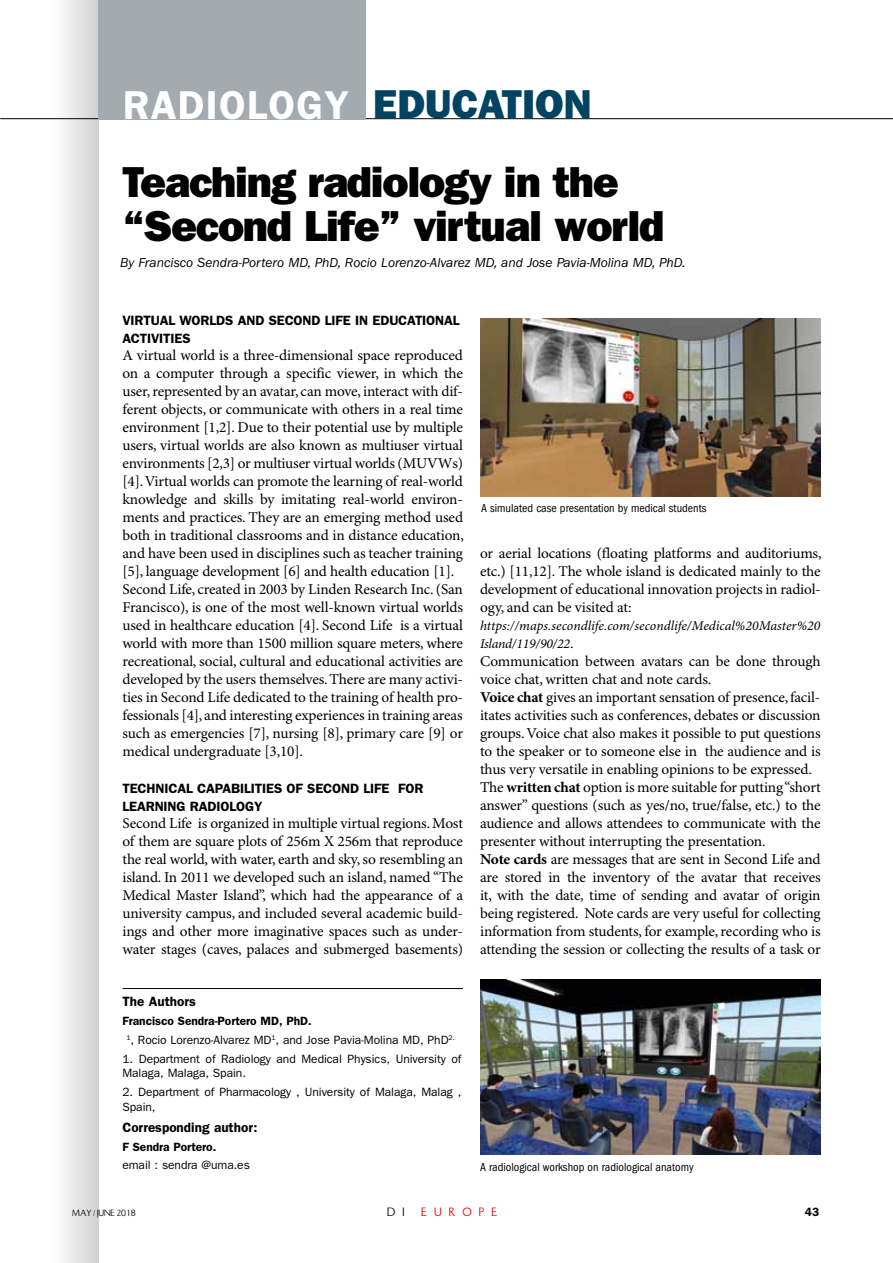
<style>
.page{position:relative;width:893px;height:1263px;background:#fff}
.page>*{position:absolute;margin:0;border:0;box-sizing:border-box;transform-origin:0 0}
.t1{font:43.5px/43.5px "ITC Franklin Gothic Std Hvy";letter-spacing:-.03em;color:#000}
.t2{font:40.5px "ITC Franklin Gothic Std Hvy";color:#004462}
.t3{font:600 40.5px "ITC Franklin Gothic Std";color:#fff}
.t4{font:15px/18px "Minion Pro";letter-spacing:-.01em;color:#000}
.t5{font:600 13.5px/18px "ITC Franklin Gothic Std";letter-spacing:-.01em;color:#000}
.t6{font:italic 13.5px "ITC Franklin Gothic Std";color:#000}
.t7{font:italic 13.5px/18px "Minion Pro";color:#000}
.t8{font:12px/14.4px "ITC Franklin Gothic Std";letter-spacing:-.005em;color:#000}
.t9{font:condensed 12px "ITC Franklin Gothic Std";color:#000}
.t10{font:600 12px "ITC Franklin Gothic Std";letter-spacing:-.005em;color:#000}
.t11{font:12px "OPTI Susan";letter-spacing:.6em;color:#e3000f}
.t12{font:12px "OPTI Susan";color:#000}
.t13{font:9px "OPTI Susan";color:#000}
.s1{font-family:"ITC Franklin Gothic Std";font-weight:600;color:#fff}
.s2{font-weight:600}
.s3{font-style:normal;font-size:15px}
.s4{font-weight:700}
</style>
<div class="page">
<div style="left:53px;top:0;width:45px;height:1263px;background:linear-gradient(to right,#fff,#d1d2d2)"></div>
<hr style="left:0;top:118px;width:893px;height:1px;background:#000">
<div style="left:98px;top:0;width:268px;height:119px;background:#a3abb1"></div>
<hr style="left:122px;top:988px;width:341px;height:1px;background:#000">
<img style="left:480px;top:319px;width:341px;height:177px">
<img style="left:480px;top:979px;width:341px;height:175px">
<h2 class="t3" style="left:123px;top:81px;width:27px">RAD</h2>
<h2 class="t2" style="left:206px;top:80px;width:319px"><span class="s1">IOLOGY</span> Education</h2>
<h1 class="t1" style="left:122px;top:161px;width:544px">Teaching radiology in the “Second Life” virtual world</h1>
<p class="t6" style="left:120px;top:255px;width:567px">By Francisco Sendra-Portero MD, PhD, Rocio Lorenzo-Alvarez MD, and Jose Pavia-Molina MD, PhD.</p>
<p class="t5" style="left:122px;top:311px;width:96px">VIRTUAL WORLDS</p>
<p class="t5" style="left:238px;top:311px;width:216px">AND SECOND LIFE IN EDUCATIONAL</p>
<p class="t5" style="left:122px;top:329px;width:68px">ACTIVITIES</p>
<p class="t4" style="left:122px;top:347px;width:343px">A virtual world is a three-dimensional space reproduced on a computer through a specific viewer, in which the user, represented by an avatar, can move, interact with dif&shy;ferent objects, or communicate with others in a real time environment [1,2]. Due to their potential use by multiple users, virtual worlds are also known as multiuser virtual environments [2,3] or multiuser virtual worlds (MUVWs) [4]. Virtual worlds can promote the learning of real-world knowledge and skills by imitating real-world environ&shy;ments and practices. They are an emerging method used both in traditional classrooms and in distance education, and have been used in disciplines such as teacher training [5], language development [6] and health education [1].<br>Second Life, created in 2003 by Linden Research Inc. (San Francisco), is one of the most well-known virtual worlds used in healthcare education [4]. Second Life is a virtual world with more than 1500 million square meters, where recreational, social, cultural and educational activities are developed by the users themselves. There are many activi&shy;ties in Second Life dedicated to the training of health pro&shy;fessionals [4], and interesting experiences in training areas such as emergencies [7], nursing [8], primary care [9] or medical undergraduate [3,10].</p>
<p class="t5" style="left:122px;top:779px;width:94px">TECHNICAL CAPAB</p>
<p class="t5" style="left:122px;top:779px;width:303px;text-indent:118px">ILITIES OF SECOND LIFE FOR<br>LEARNING RADIOLOGY</p>
<p class="t4" style="left:122px;top:815px;width:342px;text-align:justify">Second Life is organized in multiple virtual regions. Most of them are square plots of 256m X 256m that reproduce the real world, with water, earth and sky, so resembling an island. In 2011 we developed such an island, named “The Medical Master Island”, which had the appearance of a university campus, and included several academic build&shy;ings and other more imaginative spaces such as under&shy;water stages (caves, palaces and submerged basements)</p>
<p class="t5" style="left:122px;top:992px;width:75px">THE AUTHORS</p>
<p class="t8" style="left:126px;top:1012px;width:330px;line-height:18.9px;text-indent:-4px"><span class="s2">FRANCISCO SENDRA-PORTERO MD, PHD.<br></span><sup>1</sup>, Rocio Lorenzo-Alvarez MD <sup>1</sup>, and Jose Pavia-Molina MD, PhD<sup>2.</sup></p>
<p class="t8" style="left:122px;top:1052px;width:341px">1. Department of Radiology and Medical Physics, University of<br>Malaga, Malaga, Spain.</p>
<p class="t8" style="left:122px;top:1085px;width:341px">2. Department of Pharmacology , University of Malaga, Malag ,<br>Spain,</p>
<p class="t5" style="left:122px;top:1119px;width:137px">CORRESPONDING AUTHOR:</p>
<p class="t10" style="left:122px;top:1139px;width:95px">F SENDRA PORTERO.</p>
<p class="t8" style="left:122px;top:1158px;width:129px">email : sendra @uma.es</p>
<p class="t9" style="left:481px;top:501px;width:227px">A simulated case presentation by medical students</p>
<p class="t4" style="left:480px;top:545px;width:343px;text-align:justify">or aerial locations (floating platforms and auditoriums, etc.) [11,12]. The whole island is dedicated mainly to the development of educational innovation projects in radiol&shy;ogy, and can be visited at:</p>
<p class="t7" style="left:480px;top:617px;width:342px">https://maps.secondlife.com/secondlife/Medical%20Master%20<br>Island/119/90/22<span class="s3">.</span></p>
<p class="t4" style="left:480px;top:653px;width:342px">Communication between avatars can be done through voice chat, written chat and note cards.<br><span class="s4">Voice chat</span> gives an important sensation of presence, facil&shy;itates activities such as conferences, debates or discussion groups. Voice chat also makes it possible to put questions to the speaker or to someone else in the audience and is thus very versatile in enabling opinions to be expressed.<br>The <span class="s4">written chat</span> option is more suitable for putting “short answer” questions (such as yes/no, true/false, etc.) to the audience and allows attendees to communicate with the presenter without interrupting the presentation.<br><span class="s4">Note cards</span> are messages that are sent in Second Life and are stored in the inventory of the avatar that receives it, with the date, time of sending and avatar of origin being registered. Note cards are very useful for collecting information from students, for example, recording who is attending the session or collecting the results of a task or</p>
<p class="t9" style="left:480px;top:1160px;width:215px">A radiological workshop on radiological anatomy</p>
<p class="t13" style="left:72px;top:1208px;width:65px">MAY / JUNE 2018</p>
<p class="t12" style="left:387px;top:1205px;width:19px">D I</p>
<p class="t11" style="left:421px;top:1205px;width:77px">EUROPE</p>
<p class="t10" style="left:805px;top:1205px;width:16px">43</p>
</div>
